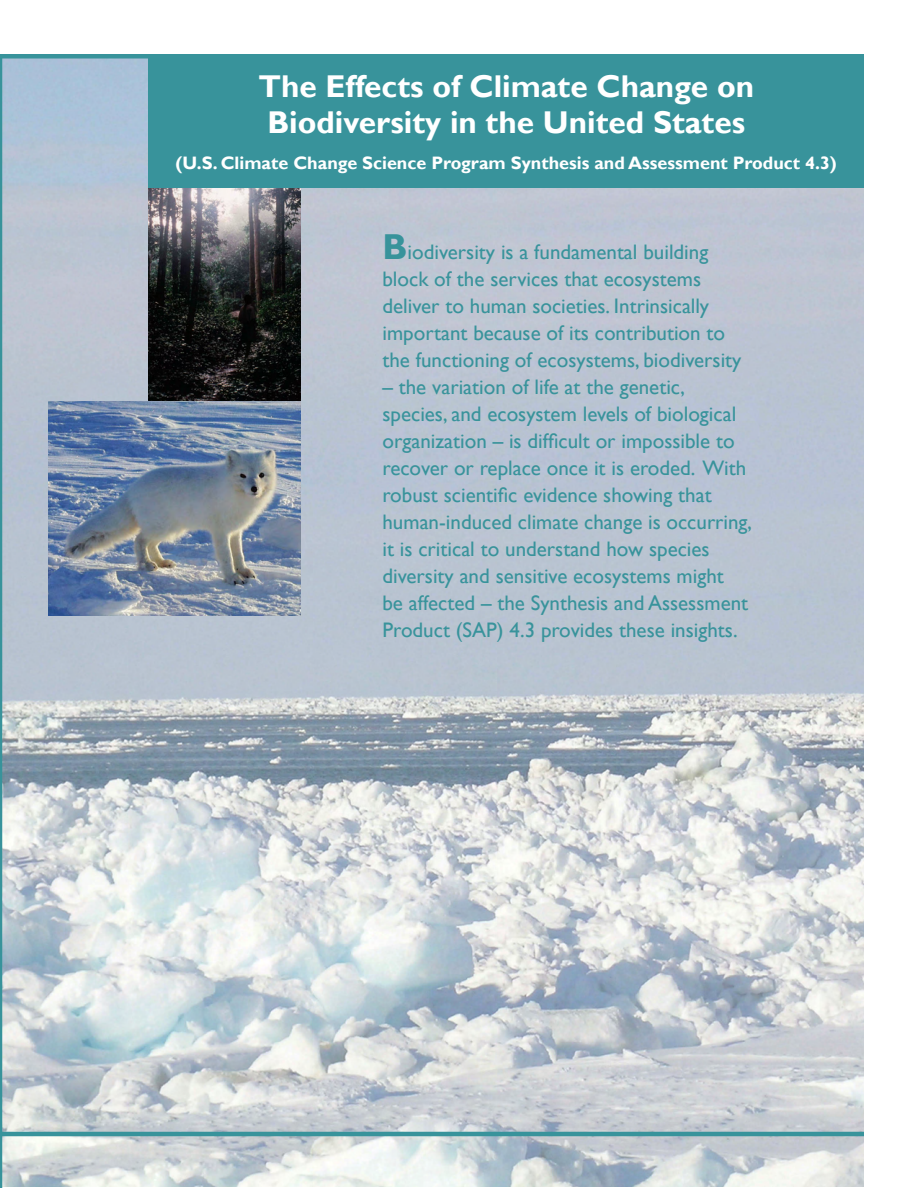
<style>
.page{position:relative;width:918px;height:1188px;background:#fff}
.page>*{position:absolute;margin:0;border:0;box-sizing:border-box;transform-origin:0 0}
.t1{font:700 31.5px/36px "Gill Sans";color:#fff}
.t2{font:21px/27px "Gill Sans";color:#38939b}
.t3{font:700 18px "Gill Sans";color:#fff}
.s1{font-weight:700;font-size:36px}
</style>
<div class="page">
<img style="left:2px;top:58px;width:862px;height:1129px">
<hr style="left:0;top:1132px;width:864px;height:4px;background:#38939b">
<img style="left:148px;top:188px;width:153px;height:214px">
<hr style="left:0;top:54px;width:197px;height:4px;background:#38939b">
<img style="left:48px;top:402px;width:253px;height:214px">
<div style="left:148px;top:54px;width:716px;height:134px;background:#38939b"></div>
<hr style="left:0;top:54px;width:2px;height:1134px;background:#38939b">
<p class="t1" style="left:258px;top:69px;width:497px">The Effects of Climate Change on<br>Biodiversity in the United States</p>
<p class="t3" style="left:176px;top:152px;width:663px">(U.S. Climate Change Science Program Synthesis and Assessment Product 4.3)</p>
<p class="t2" style="left:382px;top:239px;width:360px"><span class="s1">B</span>iodiversity is a fundamental building block of the services that ecosystems deliver to human societies. Intrinsically important because of its contribution to the functioning of ecosystems, biodiversity</p>
<p class="t2" style="left:382px;top:374px;width:371px">– the variation of life at the genetic, species, and ecosystem levels of biological organization – is difficult or impossible to recover or replace once it is eroded. With robust scientific evidence showing that human-induced climate change is occurring, it is critical to understand how species diversity and sensitive ecosystems might<br>be affected – the Synthesis and Assessment Product (SAP) 4.3 provides these insights.</p>
</div>
